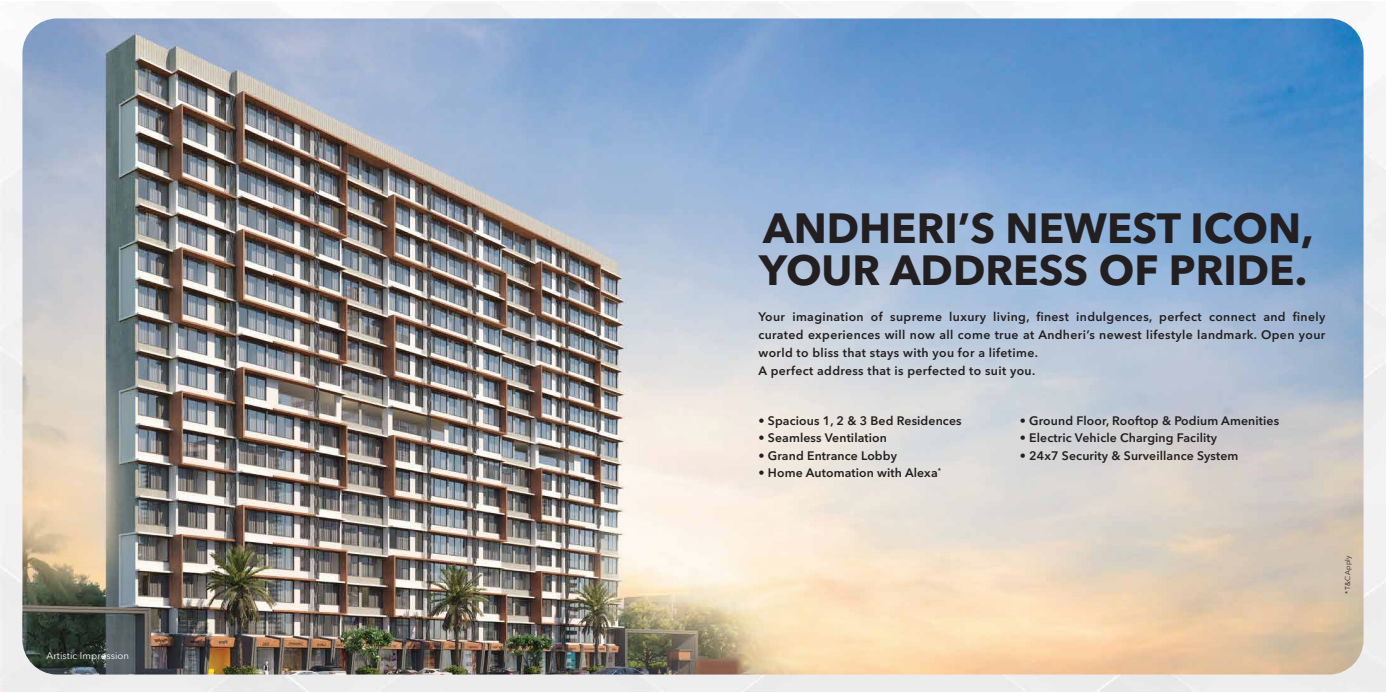
<style>
.page{position:relative;width:1386px;height:693px;background:#fff}
.page>*{position:absolute;margin:0;border:0;box-sizing:border-box;transform-origin:0 0}
.t1{font:700 41.91px/41.6px "Avenir Next LT Pro";color:#231f20}
.t2{font:600 12.25px/18.1px "Avenir Next LT Pro";letter-spacing:.03em;color:#231f20}
.t3{font:600 12.25px "Avenir Next LT Pro";letter-spacing:.01em;color:#231f20}
.t4{font:9.62px "Avenir Next LT Pro";letter-spacing:.01em;color:#fff}
.t5{font:7px "Avenir Next LT Pro";letter-spacing:.01em;color:#231f20}
</style>
<div class="page">
<img style="left:22px;top:18px;width:1342px;height:657px">
<p class="t4" style="left:47px;top:650px;width:84px">Artistic Impression</p>
<h1 class="t1" style="left:759px;top:207px;width:556px">ANDHERI’S NEWEST ICON,<br>YOUR ADDRESS OF PRIDE.</h1>
<p class="t2" style="left:758px;top:307px;width:568px">Your imagination of supreme luxury living, finest indulgences, perfect connect and finely curated experiences will now all come true at Andheri’s newest lifestyle landmark. Open your world to bliss that stays with you for a lifetime.<br>A perfect address that is perfected to suit you.</p>
<p class="t3" style="left:758px;top:414px;width:205px">• Spacious 1, 2 &amp; 3 Bed Residences</p>
<p class="t3" style="left:758px;top:431px;width:130px">• Seamless Ventilation</p>
<p class="t3" style="left:758px;top:448px;width:140px">• Grand Entrance Lobby</p>
<p class="t3" style="left:758px;top:465px;width:184px">• Home Automation with Alexa<sup>*</sup></p>
<p class="t3" style="left:1020px;top:414px;width:261px">• Ground Floor, Rooftop &amp; Podium Amenities</p>
<p class="t3" style="left:1020px;top:431px;width:199px">• Electric Vehicle Charging Facility</p>
<p class="t3" style="left:1020px;top:448px;width:220px">• 24x7 Security &amp; Surveillance System</p>
<p class="t5" style="left:1343px;top:594px;width:40px;rotate:-90deg">*T&amp;C Apply</p>
</div>
